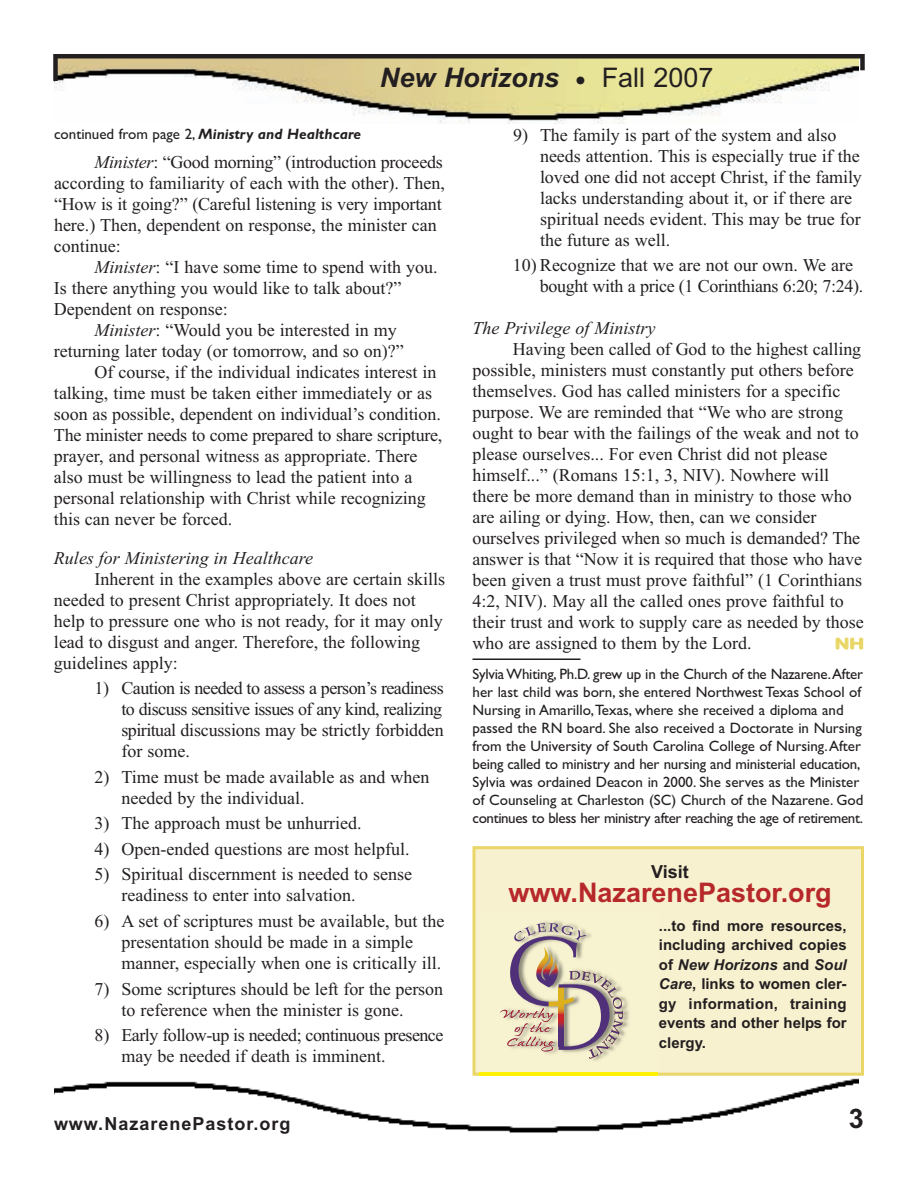
<style>
.page{position:relative;width:918px;height:1188px;background:#fff}
.page>*{position:absolute;margin:0;border:0;box-sizing:border-box;transform-origin:0 0}
.t1{font:700 27px "Arial";color:#b7282b}
.t2{font:italic 700 27px "Arial";color:#231f20}
.t3{font:700 27px "Arial";color:#231f20}
.t4{font:18px/21px "Times New Roman";color:#231f20}
.t5{font:18px/21px "Times New Roman";letter-spacing:-.02em;color:#231f20}
.t6{font:18px/21px "Times New Roman";letter-spacing:-.03em;color:#231f20}
.t7{font:italic 18px "Times New Roman";color:#231f20}
.t8{font:700 18px "Arial";letter-spacing:.055em;color:#231f20}
.t9{font:15px/18px "Gill Sans";color:#231f20}
.t10{font:700 15px/19.5px "Arial";color:#231f20;text-align:justify}
.t11{font:italic 700 15px "Gill Sans";color:#231f20}
.t12{font:15px "Arial Rounded MT Bold";color:#ead666;scale:1.3 1}
.s1{font-style:normal}
.s2{font-weight:400;font-style:normal}
.s3{font-style:italic}
</style>
<div class="page">
<img style="left:54px;top:58px;width:804px;height:66px">
<hr style="left:54px;top:54px;width:810px;height:4px;background:#231f20">
<img style="left:54px;top:1078px;width:804px;height:55px">
<div style="left:53px;top:54px;width:5px;height:27px;background:#231f20"></div>
<div style="left:860px;top:54px;width:5px;height:16px;background:#231f20"></div>
<hr style="left:472px;top:659px;width:108px;height:1px;background:#231f20">
<div style="left:476px;top:849px;width:385px;height:224px;background:#f7f1cf"></div>
<div style="left:472px;top:846px;width:392px;height:230px;border:3px solid #ead666"></div>
<img style="left:479px;top:921px;width:179px;height:155px">
<svg style="left:500px;top:923px;width:123px;height:136px"></svg>
<h1 class="t2" style="left:380px;top:62px;width:335px">New Horizons <span class="s1">•</span> <span class="s2">Fall 2007</span></h1>
<p class="t11" style="left:54px;top:125px;width:309px"><span class="s2">continued from page 2,</span> Ministry and Healthcare</p>
<p class="t4" style="left:540px;top:124px;width:323px;text-indent:-27px">9) The family is part of the system and also needs attention. This is especially true if the loved one did not accept Christ, if the family lacks understanding about it, or if there are spiritual needs evident. This may be true for the future as well.</p>
<p class="t5" style="left:540px;top:255px;width:325px;text-indent:-27px">10) Recognize that we are not our own. We are bought with a price (1 Corinthians 6:20; 7:24).</p>
<p class="t7" style="left:472px;top:318px;width:184px">The Privilege of Ministry</p>
<p class="t4" style="left:472px;top:339px;width:393px;text-indent:40px">Having been called of God to the highest calling possible, ministers must constantly put others before themselves. God has called ministers for a specific purpose. We are reminded that “We who are strong ought to bear with the failings of the weak and not to please ourselves... For even Christ did not please himself...” (Romans 15:1, 3, NIV). Nowhere will there be more demand than in ministry to those who are ailing or dying. How, then, can we consider ourselves privileged when so much is demanded? The answer is that “Now it is required that those who have been given a trust must prove faithful” (1 Corinthians 4:2, NIV). May all the called ones prove faithful to their trust and work to supply care as needed by those who are assigned to them by the Lord.</p>
<p class="t9" style="left:472px;top:665px;width:393px">Sylvia Whiting, Ph.D. grew up in the Church of the Nazarene.After her last child was born, she entered Northwest Texas School of Nursing in Amarillo,Texas, where she received a diploma and passed the RN board. She also received a Doctorate in Nursing from the University of South Carolina College of Nursing.After being called to ministry and her nursing and ministerial education, Sylvia was ordained Deacon in 2000. She serves as the Minister of Counseling at Charleston (SC) Church of the Nazarene. God continues to bless her ministry after reaching the age of retirement.</p>
<p class="t8" style="left:651px;top:861px;width:39px">Visit</p>
<h1 class="t1" style="left:509px;top:877px;width:325px">www.NazarenePastor.org</h1>
<p class="t4" style="left:54px;top:151px;width:393px;text-indent:41px"><span class="s3">Minister</span>: “Good morning” (introduction proceeds according to familiarity of each with the other). Then, “How is it going?” (Careful listening is very important here.) Then, dependent on response, the minister can continue:</p>
<p class="t4" style="left:94px;top:256px;width:345px"><span class="s3">Minister</span>: “I have some time to spend with you.</p>
<p class="t4" style="left:54px;top:277px;width:349px">Is there anything you would like to talk about?”</p>
<p class="t4" style="left:54px;top:298px;width:175px">Dependent on response:</p>
<p class="t4" style="left:94px;top:319px;width:304px"><span class="s3">Minister</span>: “Would you be interested in my</p>
<p class="t4" style="left:54px;top:340px;width:351px">returning later today (or tomorrow, and so on)?”</p>
<p class="t4" style="left:94px;top:361px;width:344px">Of course, if the individual indicates interest in</p>
<p class="t4" style="left:54px;top:382px;width:380px">talking, time must be taken either immediately or as</p>
<p class="t4" style="left:54px;top:403px;width:388px">soon as possible, dependent on individual’s condition.</p>
<p class="t4" style="left:54px;top:424px;width:390px">The minister needs to come prepared to share scripture,</p>
<p class="t4" style="left:54px;top:445px;width:365px">prayer, and personal witness as appropriate. There</p>
<p class="t4" style="left:54px;top:466px;width:360px">also must be willingness to lead the patient into a</p>
<p class="t4" style="left:54px;top:487px;width:373px">personal relationship with Christ while recognizing</p>
<p class="t4" style="left:54px;top:508px;width:180px">this can never be forced.</p>
<p class="t7" style="left:54px;top:547px;width:261px">Rules for Ministering in Healthcare</p>
<p class="t4" style="left:54px;top:568px;width:393px;text-indent:40px">Inherent in the examples above are certain skills needed to present Christ appropriately. It does not help to pressure one who is not ready, for it may only lead to disgust and anger. Therefore, the following guidelines apply:</p>
<p class="t4" style="left:121px;top:678px;width:324px;text-align:justify;text-indent:-27px">1) Caution is needed to assess a person’s readiness to discuss sensitive issues of any kind, realizing spiritual discussions may be strictly forbidden for some.</p>
<p class="t4" style="left:121px;top:766px;width:309px;text-indent:-27px">2) Time must be made available as and when needed by the individual.</p>
<p class="t4" style="left:94px;top:813px;width:269px">3) The approach must be unhurried.</p>
<p class="t4" style="left:94px;top:838px;width:317px">4) Open-ended questions are most helpful.</p>
<p class="t4" style="left:122px;top:864px;width:292px;text-indent:-27px">5) Spiritual discernment is needed to sense readiness to enter into salvation.</p>
<p class="t4" style="left:122px;top:910px;width:325px;text-indent:-27px">6) A set of scriptures must be available, but the presentation should be made in a simple manner, especially when one is critically ill.</p>
<p class="t4" style="left:122px;top:978px;width:323px;text-indent:-27px">7) Some scriptures should be left for the person to reference when the minister is gone.</p>
<p class="t6" style="left:122px;top:1024px;width:323px;text-indent:-27px">8) Early follow-up is needed; continuous presence may be needed if death is imminent.</p>
<p class="t12" style="left:835px;top:635px;width:24px">NH</p>
<p class="t10" style="left:659px;top:916px;width:189px">...to find more resources, including archived copies of <span class="s3">New Horizons</span> and <span class="s3">Soul Care</span>, links to women cler&shy;gy information, training events and other helps for clergy.</p>
<p class="t8" style="left:54px;top:1113px;width:238px">www.NazarenePastor.org</p>
<h1 class="t3" style="left:849px;top:1103px;width:17px">3</h1>
</div>
